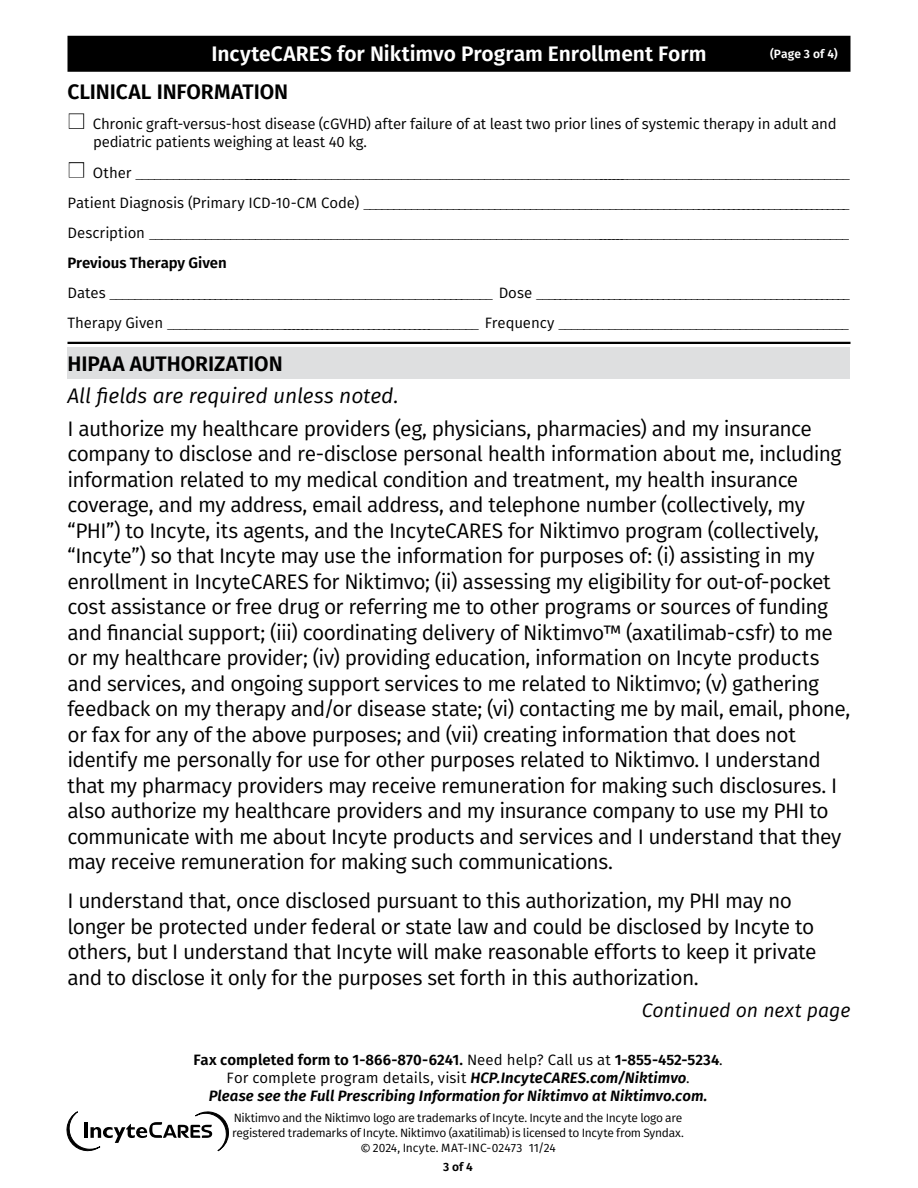
<style>
.page{position:relative;width:918px;height:1188px;background:#fff}
.page>*{position:absolute;margin:0;border:0;box-sizing:border-box;transform-origin:0 0}
._2-Column_Body{font:21px/25.5px "Fira Sans";letter-spacing:-.03em;color:#000}
.t1{font:600 21px "Fira Sans";letter-spacing:-.005em;color:#fff}
.Bold_HEADS{font:600 21px "Fira Sans";letter-spacing:-.005em;color:#000}
._2-Column_Body-2{font:italic 21px "Fira Sans";letter-spacing:-.005em;color:#000}
._2-Column_Body-3{font:italic 19.5px "Fira Sans";letter-spacing:-.005em;color:#000}
.Light_Body{font:200 15px "Fira Sans";color:#000}
.Light_Body-2{font:15px/18px "Fira Sans";letter-spacing:-.01em;color:#000}
.t2{font:italic 600 15px "Fira Sans";letter-spacing:.005em;color:#000}
.Light_Body-3{font:600 15px "Fira Sans";letter-spacing:-.005em;color:#000}
.t3{font:12px/15px "Fira Sans";letter-spacing:-.025em;color:#000;text-align:center}
.t4{font:600 12px "Fira Sans";letter-spacing:.01em;color:#fff}
.t5{font:600 12px "Fira Sans";color:#000}
.s1{font-weight:400}
.s2{font-weight:600}
.s3{font-weight:600;font-style:italic}
.s4{font-size:13.65px}
</style>
<div class="page">
<div style="left:68px;top:348px;width:782px;height:31px;background:#dedfe0"></div>
<div style="left:68px;top:36px;width:782px;height:36px;background:#000"></div>
<hr style="left:68px;top:342px;width:782px;height:2px;background:#000">
<svg style="left:67px;top:1112px;width:162px;height:39px"></svg>
<p class="t1" style="left:211px;top:37px;width:497px">IncyteCARES for Niktimvo Program Enrollment Form</p>
<p class="t4" style="left:770px;top:44px;width:69px">(Page 3 of 4)</p>
<p class="Bold_HEADS" style="left:68px;top:74px;width:222px">CLINICAL INFORMATION</p>
<p class="Light_Body-2" style="left:93px;top:114px;width:745px;text-indent:-26px">■ Chronic graft-versus-host disease (cGVHD) after failure of at least two prior lines of systemic therapy in adult and pediatric patients weighing at least 40 kg.</p>
<p class="Light_Body" style="left:68px;top:162px;width:784px">■ <span class="s1">Other</span> _________________________________________________________________________________________________________________________</p>
<p class="Light_Body" style="left:68px;top:192px;width:784px"><span class="s1">Patient Diagnosis (Primar y ICD-10-CM Code)</span> _____________________________________________________________________________________</p>
<p class="Light_Body" style="left:68px;top:222px;width:784px"><span class="s1">Description</span> __________________________________________________________________________________________________________________</p>
<p class="Light_Body-3" style="left:68px;top:250px;width:161px">Previous Therapy Given</p>
<p class="Light_Body" style="left:68px;top:282px;width:784px"><span class="s1">Dates</span> ________________________________________________________________ <span class="s1">Dose</span> _______________________________________________________</p>
<p class="Light_Body" style="left:68px;top:312px;width:783px"><span class="s1">Therapy Given</span> ________________________________________________________ <span class="s1">Frequency</span> ______________________________________________</p>
<p class="Bold_HEADS" style="left:68px;top:346px;width:217px">HIPAA AUTHORIZATION</p>
<p class="_2-Column_Body-2" style="left:68px;top:380px;width:333px">All fields are required unless noted.</p>
<p class="_2-Column_Body" style="left:68px;top:415px;width:784px">I authorize my healthcare providers (eg, physicians, pharmacies) and my insurance company to disclose and re-disclose personal health information about me, including information related to my medical condition and treatment, my health insurance coverage, and my address, email address, and telephone number (collectively, my “PHI”) to Incyte, its agents, and the IncyteCARES for Niktimvo program (collectively, “Incyte”) so that Incyte may use the information for purposes of: (i) assisting in my enrollment in IncyteCARES for Niktimvo; (ii) assessing my eligibility for out-of-pocket cost assistance or free drug or referring me to other programs or sources of funding and financial support; (iii) coordinating delivery of Niktimvo™ (axatilimab-csfr) to me or my healthcare provider; (iv) providing education, information on Incyte products and services, and ongoing support services to me related to Niktimvo; (v) gathering feedback on my therapy and/or disease state; (vi) contacting me by mail, email, phone, or fax for any of the above purposes; and (vii) creating information that does not identify me personally for use for other purposes related to Niktimvo. I understand that my pharmacy providers may receive remuneration for making such disclosures. I also authorize my healthcare providers and my insurance company to use my PHI to communicate with me about Incyte products and services and I understand that they may receive remuneration for making such communications.</p>
<p class="_2-Column_Body" style="left:68px;top:887px;width:751px">I understand that, once disclosed pursuant to this authorization, my PHI may no longer be protected under federal or state law and could be disclosed by Incyte to others, but I understand that Incyte will make reasonable efforts to keep it private and to disclose it only for the purposes set forth in this authorization.</p>
<p class="_2-Column_Body-3" style="left:642px;top:996px;width:210px">Continued on next page</p>
<p class="Light_Body-2" style="left:194px;top:1051px;width:531px;text-align:center"><span class="s2">Fax completed form to 1-866-870-6241.</span> Need help? Call us at <span class="s2">1-855-452-5234</span>.<br>For complete program details, visit <span class="s3">HCP.IncyteCARES.com/Niktimvo</span>.</p>
<p class="t2" style="left:209px;top:1084px;width:500px">Please see the Full Prescribing Information for Niktimvo at Niktimvo.com.</p>
<p class="t3" style="left:232px;top:1110px;width:453px">Niktimvo and the Niktimvo logo are trademarks of Incyte. Incyte and the Incyte logo are registered trademarks of Incyte. Niktimvo (axatilimab) is licensed to Incyte from Syndax. <span class="s4">©</span>2024, Incyte. MAT-INC-02473 11/24</p>
<p class="t5" style="left:443px;top:1157px;width:31px">3 of 4</p>
</div>
